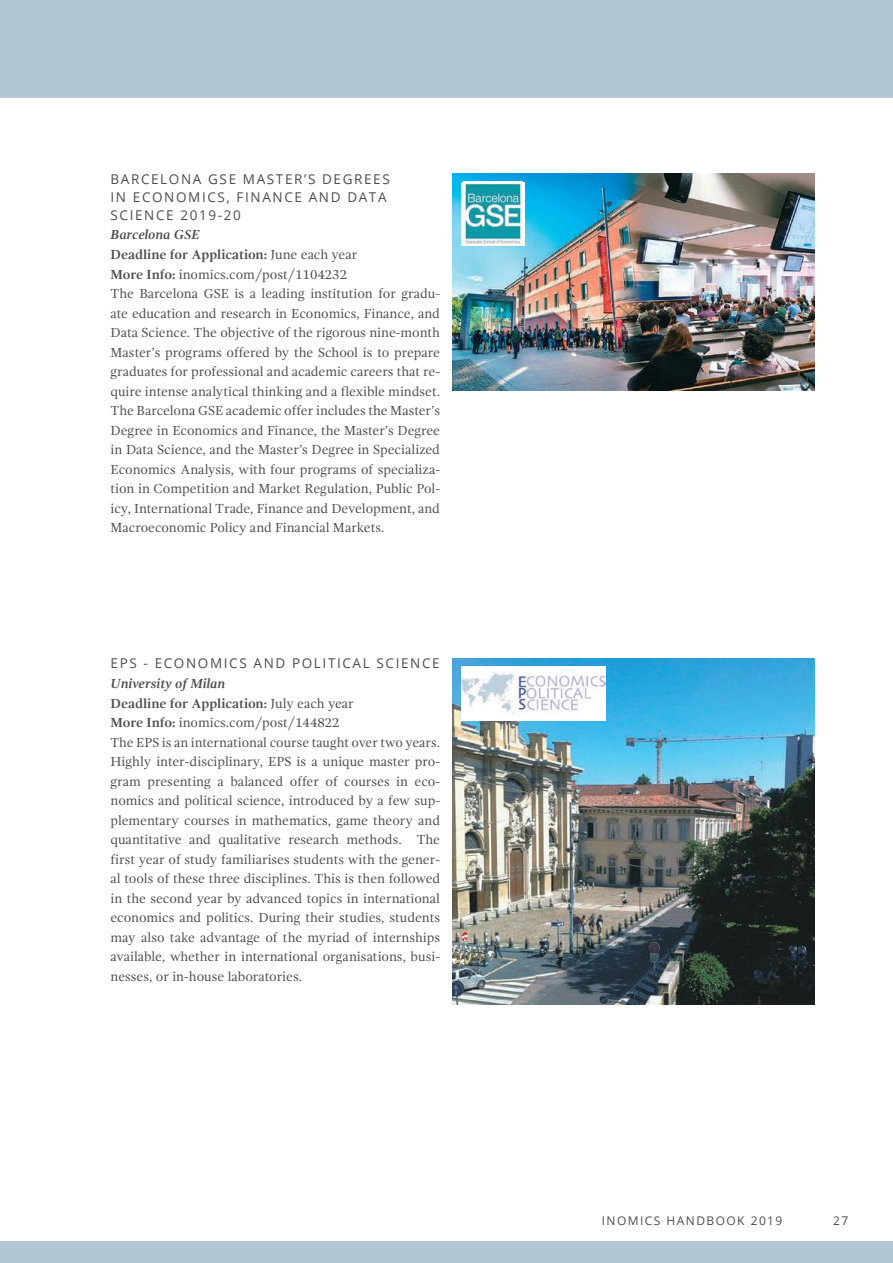
<style>
.page{position:relative;width:893px;height:1263px;background:#fff}
.page>*{position:absolute;margin:0;border:0;box-sizing:border-box;transform-origin:0 0}
.t1{font:13.5px/19.5px "Gandhi Serif";color:#4e4b4c}
.t2{font:13.5px/18px "Open Sans";letter-spacing:.12em;color:#4e4b4c}
.t3{font:12px "Open Sans";letter-spacing:.12em;color:#4e4b4c}
.s1{font-weight:700;font-style:italic}
.s2{font-weight:700}
</style>
<div class="page">
<img style="left:453px;top:173px;width:361px;height:217px">
<img style="left:453px;top:658px;width:361px;height:347px">
<img style="left:461px;top:666px;width:144px;height:54px">
<div style="left:0;top:0;width:893px;height:98px;background:#b2c6d3"></div>
<div style="left:461px;top:182px;width:64px;height:64px;background:#fff"></div>
<img style="left:464px;top:182px;width:59px;height:64px">
<div style="left:0;top:1242px;width:893px;height:21px;background:#b2c6d3"></div>
<p class="t2" style="left:111px;top:169px;width:281px">BARCE LONA GS E MASTE R’S DEGREES<br>IN ECONOM ICS, FINANCE AND DATA<br>SCIENCE 2019-20</p>
<p class="t1" style="left:111px;top:225px;width:331px"><span class="s1">Barcelona GSE<br></span><span class="s2">Deadline for Application:</span> June each year<br><span class="s2">More Info:</span> inomics.com/post/1104232<br>The Barcelona GSE is a leading institution for gradu&shy;ate education and research in Economics, Finance, and Data Science. The objective of the rigorous nine-month Master’s programs offered by the School is to prepare graduates for professional and academic careers that re&shy;quire intense analytical thinking and a flexible mindset.<br>The Barcelona GSE academic offer includes the Master’s Degree in Economics and Finance, the Master’s Degree in Data Science, and the Master’s Degree in Specialized Economics Analysis, with four programs of specializa&shy;tion in Competition and Market Regulation, Public Pol&shy;icy, International Trade, Finance and Development, and Macroeconomic Policy and Financial Markets.</p>
<p class="t2" style="left:111px;top:654px;width:321px">EPS - ECONOM ICS AND POLITICAL SCIENCE</p>
<p class="t1" style="left:111px;top:674px;width:331px"><span class="s1">University of Milan<br></span><span class="s2">Deadline for Application:</span> July each year<br><span class="s2">More Info:</span> inomics.com/post/144822<br>The EPS is an international course taught over two years.<br>Highly inter-disciplinary, EPS is a unique master pro&shy;gram presenting a balanced offer of courses in eco&shy;nomics and political science, introduced by a few sup&shy;plementary courses in mathematics, game theory and quantitative and qualitative research methods. The first year of study familiarises students with the gener&shy;al tools of these three disciplines. This is then followed in the second year by advanced topics in international economics and politics. During their studies, students may also take advantage of the myriad of internships available, whether in international organisations, busi&shy;nesses, or in-house laboratories.</p>
<p class="t3" style="left:602px;top:1212px;width:182px">INOMICS HANDBOOK 2019</p>
<p class="t3" style="left:833px;top:1212px;width:17px">27</p>
</div>
